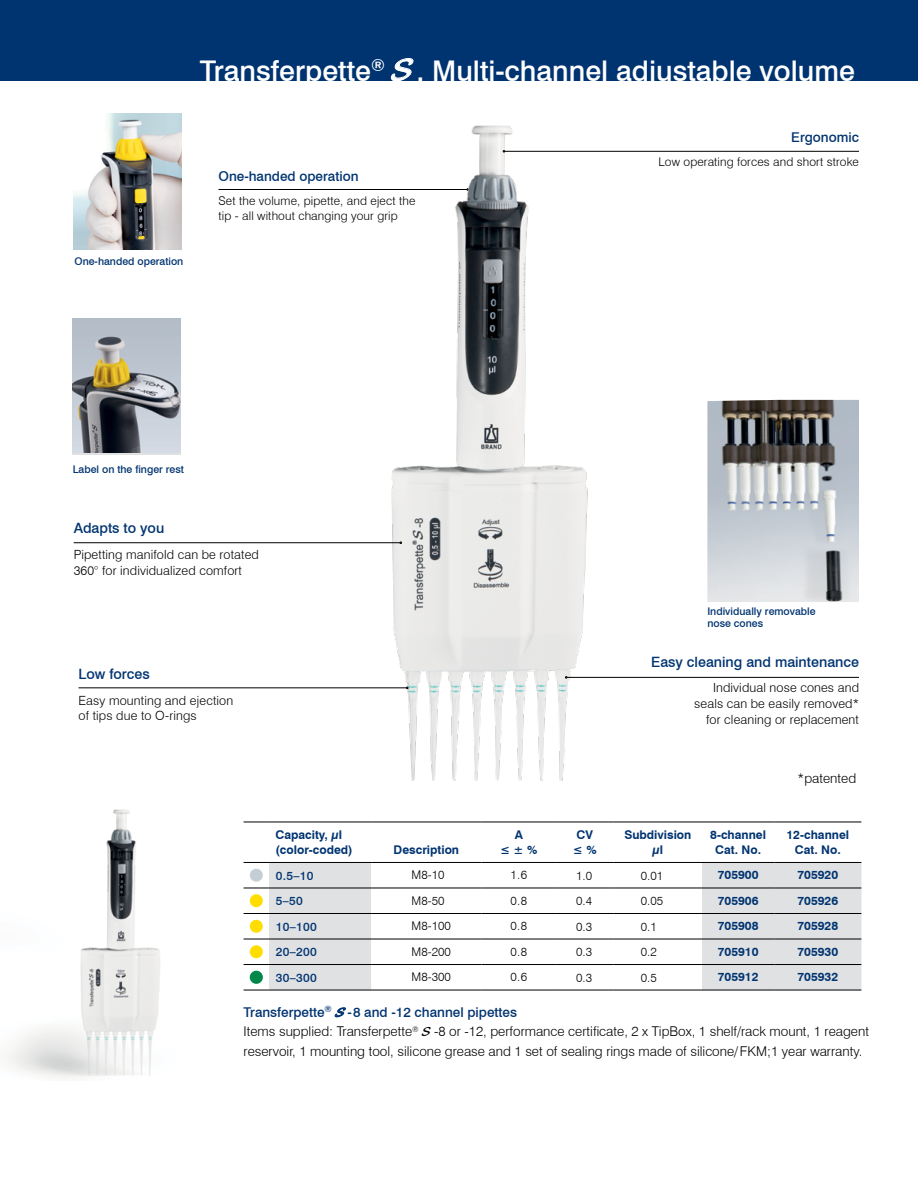
<style>
.page{position:relative;width:918px;height:1188px;background:#fff}
.page>*{position:absolute;margin:0;border:0;box-sizing:border-box;transform-origin:0 0}
.t1{font:500 28.5px "Swiss 721 BT";color:#fff}
.t2{font:500 14.25px "Swiss 721 BT";color:#003471}
.t3{font:300 13.5px/19.5px "Swiss 721 BT";color:#000}
.t4{font:500 13.5px "Swiss 721 BT";color:#003471}
.t5{font:300 12.6px/15.8px "Swiss 721 BT";letter-spacing:.01em;color:#000}
.t6{font:300 12px/15px "Swiss 721 BT";letter-spacing:.01em;color:#000}
.t7{font:700 12px/15px "Swiss 721 BT";color:#003471;text-align:center}
.t8{font:500 12px "Swiss 721 BT";letter-spacing:.025em;color:#003471}
.t9{font:500 10.5px/12px "Swiss 721 BT";color:#003471}
.s1{font-family:"Blacklight D";font-weight:400;font-size:33px}
.s2{font-weight:500;color:#003471}
.s3{font-family:"Blacklight D";font-weight:400;font-style:italic;color:#003471}
.s4{font-family:"Blacklight D";font-weight:400}
</style>
<div class="page">
<img style="left:73px;top:318px;width:108px;height:135px">
<img style="left:707px;top:400px;width:152px;height:202px">
<img style="left:9px;top:809px;width:151px;height:268px">
<hr style="left:219px;top:189px;width:248px;height:1px;background:#000">
<img style="left:296px;top:125px;width:387px;height:656px">
<hr style="left:74px;top:542px;width:326px;height:1px;background:#000">
<hr style="left:567px;top:677px;width:292px;height:1px;background:#000">
<hr style="left:79px;top:688px;width:327px;height:1px;background:#000">
<svg style="left:269px;top:863px;width:592px;height:127px"></svg>
<hr style="left:269px;top:888px;width:102px;height:1px;background:#000">
<hr style="left:371px;top:888px;width:111px;height:1px;background:#000">
<hr style="left:482px;top:888px;width:74px;height:1px;background:#000">
<hr style="left:556px;top:888px;width:58px;height:1px;background:#000">
<hr style="left:614px;top:888px;width:88px;height:1px;background:#000">
<hr style="left:702px;top:888px;width:72px;height:1px;background:#000">
<hr style="left:774px;top:888px;width:87px;height:1px;background:#000">
<hr style="left:269px;top:913px;width:102px;height:1px;background:#000">
<hr style="left:371px;top:913px;width:111px;height:1px;background:#000">
<hr style="left:482px;top:913px;width:74px;height:1px;background:#000">
<hr style="left:556px;top:913px;width:58px;height:1px;background:#000">
<hr style="left:614px;top:913px;width:88px;height:1px;background:#000">
<hr style="left:702px;top:913px;width:72px;height:1px;background:#000">
<hr style="left:774px;top:913px;width:87px;height:1px;background:#000">
<hr style="left:269px;top:939px;width:102px;height:1px;background:#000">
<hr style="left:371px;top:939px;width:111px;height:1px;background:#000">
<hr style="left:482px;top:939px;width:74px;height:1px;background:#000">
<hr style="left:556px;top:939px;width:58px;height:1px;background:#000">
<hr style="left:614px;top:939px;width:88px;height:1px;background:#000">
<hr style="left:702px;top:939px;width:72px;height:1px;background:#000">
<hr style="left:774px;top:939px;width:87px;height:1px;background:#000">
<hr style="left:269px;top:964px;width:102px;height:1px;background:#000">
<hr style="left:371px;top:964px;width:111px;height:1px;background:#000">
<hr style="left:482px;top:964px;width:74px;height:1px;background:#000">
<hr style="left:556px;top:964px;width:58px;height:1px;background:#000">
<hr style="left:614px;top:964px;width:88px;height:1px;background:#000">
<hr style="left:702px;top:964px;width:72px;height:1px;background:#000">
<hr style="left:774px;top:964px;width:87px;height:1px;background:#000">
<hr style="left:269px;top:990px;width:102px;height:1px;background:#000">
<hr style="left:371px;top:990px;width:111px;height:1px;background:#000">
<hr style="left:482px;top:990px;width:74px;height:1px;background:#000">
<hr style="left:556px;top:990px;width:58px;height:1px;background:#000">
<hr style="left:614px;top:990px;width:88px;height:1px;background:#000">
<hr style="left:702px;top:990px;width:72px;height:1px;background:#000">
<hr style="left:774px;top:990px;width:87px;height:1px;background:#000">
<hr style="left:269px;top:822px;width:102px;height:1px;background:#000">
<hr style="left:371px;top:822px;width:111px;height:1px;background:#000">
<hr style="left:482px;top:822px;width:74px;height:1px;background:#000">
<hr style="left:556px;top:822px;width:58px;height:1px;background:#000">
<hr style="left:614px;top:822px;width:88px;height:1px;background:#000">
<hr style="left:702px;top:822px;width:72px;height:1px;background:#000">
<hr style="left:774px;top:822px;width:87px;height:1px;background:#000">
<svg style="left:244px;top:822px;width:25px;height:169px"></svg>
<hr style="left:269px;top:862px;width:102px;height:1px;background:#000">
<hr style="left:371px;top:862px;width:111px;height:1px;background:#000">
<hr style="left:482px;top:862px;width:74px;height:1px;background:#000">
<hr style="left:556px;top:862px;width:58px;height:1px;background:#000">
<hr style="left:614px;top:862px;width:88px;height:1px;background:#000">
<hr style="left:702px;top:862px;width:72px;height:1px;background:#000">
<hr style="left:774px;top:862px;width:87px;height:1px;background:#000">
<div style="left:250px;top:869px;width:13px;height:13px;background:#c4ced4;border-radius:50%"></div>
<div style="left:250px;top:894px;width:13px;height:13px;background:#fd0;border-radius:50%"></div>
<div style="left:250px;top:920px;width:13px;height:13px;background:#fd0;border-radius:50%"></div>
<div style="left:250px;top:945px;width:13px;height:13px;background:#fd0;border-radius:50%"></div>
<div style="left:250px;top:971px;width:13px;height:13px;background:#008948;border-radius:50%"></div>
<img style="left:74px;top:113px;width:108px;height:136px">
<hr style="left:505px;top:151px;width:354px;height:1px;background:#000">
<div style="left:0;top:0;width:918px;height:81px;background:#003471"></div>
<h1 class="t1" style="left:200px;top:53px;width:657px">Transferpette<sup>®</sup> <span class="s1">S</span>, Multi-channel adjustable volume</h1>
<p class="t9" style="left:74px;top:256px;width:110px">One-handed operation</p>
<p class="t4" style="left:219px;top:168px;width:141px">One-handed operation</p>
<p class="t6" style="left:219px;top:194px;width:198px">Set the volume, pipette, and eject the tip - all without changing your grip</p>
<p class="t4" style="left:791px;top:129px;width:69px">Ergonomic</p>
<p class="t6" style="left:659px;top:155px;width:202px">Low operating forces and short stroke</p>
<p class="t9" style="left:73px;top:464px;width:113px">Label on the finger rest</p>
<p class="t2" style="left:74px;top:520px;width:92px">Adapts to you</p>
<p class="t5" style="left:74px;top:546px;width:187px">Pipetting manifold can be rotated<br>360° for individualized comfort</p>
<p class="t2" style="left:79px;top:666px;width:73px">Low forces</p>
<p class="t5" style="left:79px;top:692px;width:156px">Easy mounting and ejection of tips due to O-rings</p>
<p class="t7" style="left:275px;top:828px;width:79px;text-align:left">Capacity, µl (color-coded)</p>
<p class="t7" style="left:394px;top:843px;width:67px">Description</p>
<p class="t9" style="left:707px;top:605px;width:110px">Individually removable nose cones</p>
<p class="t2" style="left:651px;top:653px;width:209px">Easy cleaning and maintenance</p>
<p class="t5" style="left:694px;top:680px;width:166px;text-align:right">Individual nose cones and seals can be easily removed* for cleaning or replacement</p>
<p class="t3" style="left:798px;top:768px;width:60px">*patented</p>
<p class="t7" style="left:500px;top:828px;width:39px">A<br>≤ ± %</p>
<p class="t7" style="left:573px;top:828px;width:25px">CV ≤ %</p>
<p class="t7" style="left:624px;top:828px;width:69px">Subdivision µl</p>
<p class="t7" style="left:710px;top:828px;width:57px">8-channel<br>Cat. No.</p>
<p class="t7" style="left:787px;top:828px;width:64px">12-channel<br>Cat. No.</p>
<p class="t8" style="left:276px;top:868px;width:39px">0.5–10</p>
<p class="t6" style="left:412px;top:868px;width:34px">M8-10</p>
<p class="t6" style="left:511px;top:868px;width:18px">1.6</p>
<p class="t6" style="left:576px;top:868px;width:17px">1.0</p>
<p class="t6" style="left:641px;top:868px;width:24px">0.01</p>
<p class="t7" style="left:718px;top:868px;width:42px">705900</p>
<p class="t7" style="left:797px;top:868px;width:42px">705920</p>
<p class="t8" style="left:276px;top:894px;width:28px">5–50</p>
<p class="t6" style="left:412px;top:893px;width:34px">M8-50</p>
<p class="t6" style="left:511px;top:893px;width:18px">0.8</p>
<p class="t6" style="left:576px;top:893px;width:17px">0.4</p>
<p class="t6" style="left:641px;top:893px;width:24px">0.05</p>
<p class="t7" style="left:718px;top:893px;width:42px">705906</p>
<p class="t7" style="left:797px;top:893px;width:42px">705926</p>
<p class="t8" style="left:276px;top:919px;width:42px">10–100</p>
<p class="t6" style="left:412px;top:919px;width:41px">M8-100</p>
<p class="t6" style="left:511px;top:919px;width:18px">0.8</p>
<p class="t6" style="left:576px;top:919px;width:17px">0.3</p>
<p class="t6" style="left:641px;top:919px;width:17px">0.1</p>
<p class="t7" style="left:718px;top:919px;width:42px">705908</p>
<p class="t7" style="left:797px;top:919px;width:42px">705928</p>
<p class="t8" style="left:276px;top:945px;width:42px">20–200</p>
<p class="t6" style="left:412px;top:944px;width:41px">M8-200</p>
<p class="t6" style="left:511px;top:944px;width:18px">0.8</p>
<p class="t6" style="left:576px;top:944px;width:17px">0.3</p>
<p class="t6" style="left:641px;top:944px;width:17px">0.2</p>
<p class="t7" style="left:718px;top:944px;width:42px">705910</p>
<p class="t7" style="left:797px;top:944px;width:42px">705930</p>
<p class="t8" style="left:276px;top:970px;width:42px">30–300</p>
<p class="t6" style="left:412px;top:970px;width:41px">M8-300</p>
<p class="t6" style="left:511px;top:970px;width:18px">0.6</p>
<p class="t6" style="left:576px;top:970px;width:17px">0.3</p>
<p class="t6" style="left:641px;top:970px;width:17px">0.5</p>
<p class="t7" style="left:718px;top:970px;width:42px">705912</p>
<p class="t7" style="left:797px;top:970px;width:42px">705932</p>
<p class="t3" style="left:244px;top:1002px;width:627px"><span class="s2">Transferpette</span><sup>®</sup> <span class="s3">S</span> <span class="s2">-8 and -12 channel pipettes<br></span>Items supplied: Transferpette<sup>®</sup> <span class="s4">S</span> -8 or -12, performance certificate, 2 x TipBox, 1 shelf/rack mount, 1 reagent reservoir, 1 mounting tool, silicone grease and 1 set of sealing rings made of silicone/FKM;1 year warranty.</p>
</div>
